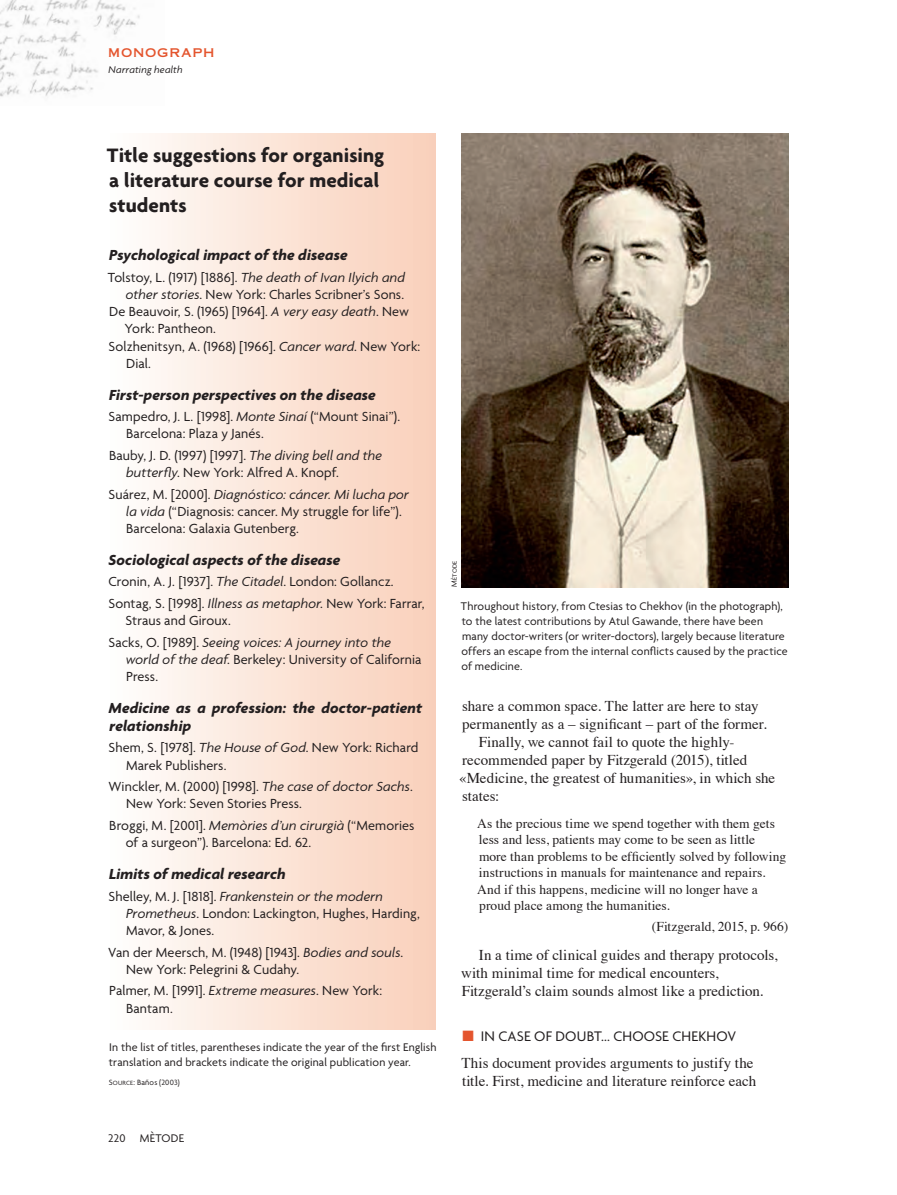
<style>
.page{position:relative;width:897px;height:1195px;background:#fff}
.page>*{position:absolute;margin:0;border:0;box-sizing:border-box;transform-origin:0 0}
._09_PEUS_DE_FOTO{font:700 21px/25.2px "Agenda";color:#231f20}
._10_SUB-LADILLO{font:italic 700 15.75px/18px "Agenda";letter-spacing:.01em;color:#231f20}
.t1{font:15px/18px "Times";color:#231f20}
.t2{font:15px "Agenda";letter-spacing:.01em;color:#231f20}
.t3{font:14.25px/17.2px "Agenda";letter-spacing:.01em;color:#231f20}
._07_CITACIO{font:13.5px/16.5px "Times";letter-spacing:.005em;color:#231f20}
._07_CITACIO_-_FIRMA{font:13.5px "Times";color:#231f20}
._09_PEUS_DE_FOTO-2{font:12px/15px "Agenda";letter-spacing:.015em;color:#231f20}
.t4{font:12px "Copperplate Thirty One AB";letter-spacing:.06em;color:#e4552e}
.t5{font:italic 10.5px "Agenda";letter-spacing:.015em;color:#231f20}
._15_CREDITOS_FOTOGRA{font:8.25px "Agenda";letter-spacing:.02em;color:#231f20}
._15_CREDITOS_FOTOGRA-2{font:6.6px "Agenda Regular SC800";letter-spacing:.035em;color:#231f20}
.s1{font-style:italic}
.s2{font-family:"Agenda Regular SC800"}
.s3{font-family:"Agenda Regular SC800";font-size:6.6px}
.s4{font-size:8.25px}
.s5{color:#e4552e}
</style>
<div class="page">
<img style="left:0;top:0;width:140px;height:97px">
<div style="left:108px;top:133px;width:328px;height:896px;background:linear-gradient(to right,#fefefc,#f9cfb9)"></div>
<img style="left:461px;top:134px;width:327px;height:454px">
<p class="t4" style="left:108px;top:46px;width:108px">MONOGRAPH</p>
<p class="t5" style="left:109px;top:63px;width:76px">Narrating health</p>
<p class="_09_PEUS_DE_FOTO" style="left:107px;top:142px;width:279px">Title suggestions for organising a literature course for medical students</p>
<p class="_10_SUB-LADILLO" style="left:109px;top:245px;width:240px">Psychological impact of the disease</p>
<p class="t3" style="left:108px;top:268px;width:299px;text-align:right">Tolstoy, L. (1917) [1886]. <span class="s1">The death of Ivan Ilyich and other stories</span>. New York: Charles Scribner’s Sons.</p>
<p class="t3" style="left:125px;top:302px;width:286px;text-indent:-15px">De Beauvoir, S. (1965) [1964]. <span class="s1">A very easy death</span>. New<br>York: Pantheon.</p>
<p class="t3" style="left:126px;top:337px;width:296px;text-indent:-18px">Solzhenitsyn, A. (1968) [1966]. <span class="s1">Cancer ward</span>. New York:<br>Dial.</p>
<p class="_10_SUB-LADILLO" style="left:109px;top:385px;width:268px">First-person perspectives on the disease</p>
<p class="t3" style="left:126px;top:407px;width:275px;text-indent:-18px">Sampedro, J. L. [1998]. <span class="s1">Monte Sinaí</span> (“Mount Sinai”).<br>Barcelona: Plaza y Janés.</p>
<p class="t3" style="left:126px;top:446px;width:258px;text-indent:-17px">Bauby, J. D. (1997) [1997]. <span class="s1">The diving bell and the butterfly</span>. New York: Alfred A. Knopf.</p>
<p class="t3" style="left:126px;top:485px;width:285px;text-indent:-18px">Suárez, M. [2000]. <span class="s1">Diagnóstico: cáncer. Mi lucha por la vida</span> (“Diagnosis: cancer. My struggle for life”).<br>Barcelona: Galaxia Gutenberg.</p>
<p class="_10_SUB-LADILLO" style="left:109px;top:550px;width:233px">Sociological aspects of the disease</p>
<p class="t3" style="left:108px;top:573px;width:287px">Cronin, A. J. [1937]. <span class="s1">The Citadel</span>. London: Gollancz.</p>
<p class="t3" style="left:126px;top:594px;width:300px;text-indent:-17px">Sontag, S. [1998]. <span class="s1">Illness as metaphor</span>. New York: Farrar,<br>Straus and Giroux.</p>
<p class="t3" style="left:126px;top:633px;width:297px;text-indent:-17px">Sacks, O. [1989]. <span class="s1">Seeing voices: A journey into the world of the deaf</span>. Berkeley: University of California<br>Press.</p>
<p class="_10_SUB-LADILLO" style="left:109px;top:698px;width:315px">Medicine as a profession: the doctor-patient relationship</p>
<p class="t3" style="left:126px;top:739px;width:294px;text-indent:-17px">Shem, S. [1978]. <span class="s1">The House of God</span>. New York: Richard<br>Marek Publishers.</p>
<p class="t3" style="left:126px;top:777px;width:288px;text-indent:-18px">Winckler, M. (2000) [1998]. <span class="s1">The case of doctor Sachs</span>.<br>New York: Seven Stories Press.</p>
<p class="t3" style="left:126px;top:816px;width:290px;text-indent:-17px">Broggi, M. [2001]. <span class="s1">Memòries d’un cirurgià</span> (“Memories of a surgeon”). Barcelona: Ed. 62.</p>
<p class="_10_SUB-LADILLO" style="left:109px;top:864px;width:178px">Limits of medical research</p>
<p class="t3" style="left:126px;top:887px;width:295px;text-indent:-17px">Shelley, M. J. [1818]. <span class="s1">Frankenstein or the modern<br>Prometheus</span>. London: Lackington, Hughes, Harding,<br>Mavor, &amp; Jones.</p>
<p class="t3" style="left:126px;top:943px;width:279px;text-indent:-18px">Van der Meersch, M. (1948) [1943]. <span class="s1">Bodies and souls</span>.<br>New York: Pelegrini &amp; Cudahy.</p>
<p class="t3" style="left:126px;top:981px;width:258px;text-indent:-17px">Palmer, M. [1991]. <span class="s1">Extreme measures</span>. New York:<br>Bantam.</p>
<p class="_09_PEUS_DE_FOTO-2" style="left:109px;top:1039px;width:329px">In the list of titles, parentheses indicate the year of the first English translation and brackets indicate the original publication year.</p>
<p class="_15_CREDITOS_FOTOGRA" style="left:109px;top:1077px;width:72px"><span class="s2">S</span><span class="s3">OURCE</span>: Baños (2003)</p>
<p class="_15_CREDITOS_FOTOGRA-2" style="left:451px;top:587px;width:28px;rotate:-90deg"><span class="s4">M</span>ÈTODE</p>
<p class="_09_PEUS_DE_FOTO-2" style="left:461px;top:598px;width:328px">Throughout history, from Ctesias to Chekhov (in the photograph), to the latest contributions by Atul Gawande, there have been many doctor-writers (or writer-doctors), largely because literature offers an escape from the internal conflicts caused by the practice of medicine.</p>
<p class="t1" style="left:462px;top:695px;width:306px">share a common space. The latter are here to stay permanently as a – significant – part of the former.</p>
<p class="t1" style="left:459px;top:731px;width:317px;text-indent:20px">Finally, we cannot fail to quote the highly&shy;recommended paper by Fitzgerald (2015), titled «Medicine, the greatest of humanities», in which she states:</p>
<p class="_07_CITACIO" style="left:477px;top:813px;width:310px">As the precious time we spend together with them gets less and less, patients may come to be seen as little<br>more than problems to be efficiently solved by following instructions in manuals for maintenance and repairs.<br>And if this happens, medicine will no longer have a proud place among the humanities.</p>
<p class="_07_CITACIO_-_FIRMA" style="left:652px;top:913px;width:138px">(Fitzgerald, 2015, p. 966)</p>
<p class="t1" style="left:461px;top:944px;width:318px;text-indent:18px">In a time of clinical guides and therapy protocols, with minimal time for medical encounters,<br>Fitzgerald’s claim sounds almost like a prediction.</p>
<p class="t2" style="left:462px;top:1026px;width:275px"><span class="s5">■</span> IN CASE OF DOUBT... CHOOSE CHEKHOV</p>
<p class="t1" style="left:461px;top:1052px;width:296px">This document provides arguments to justify the title. First, medicine and literature reinforce each</p>
<p class="_09_PEUS_DE_FOTO-2" style="left:108px;top:1130px;width:77px">220 MÈTODE</p>
</div>
